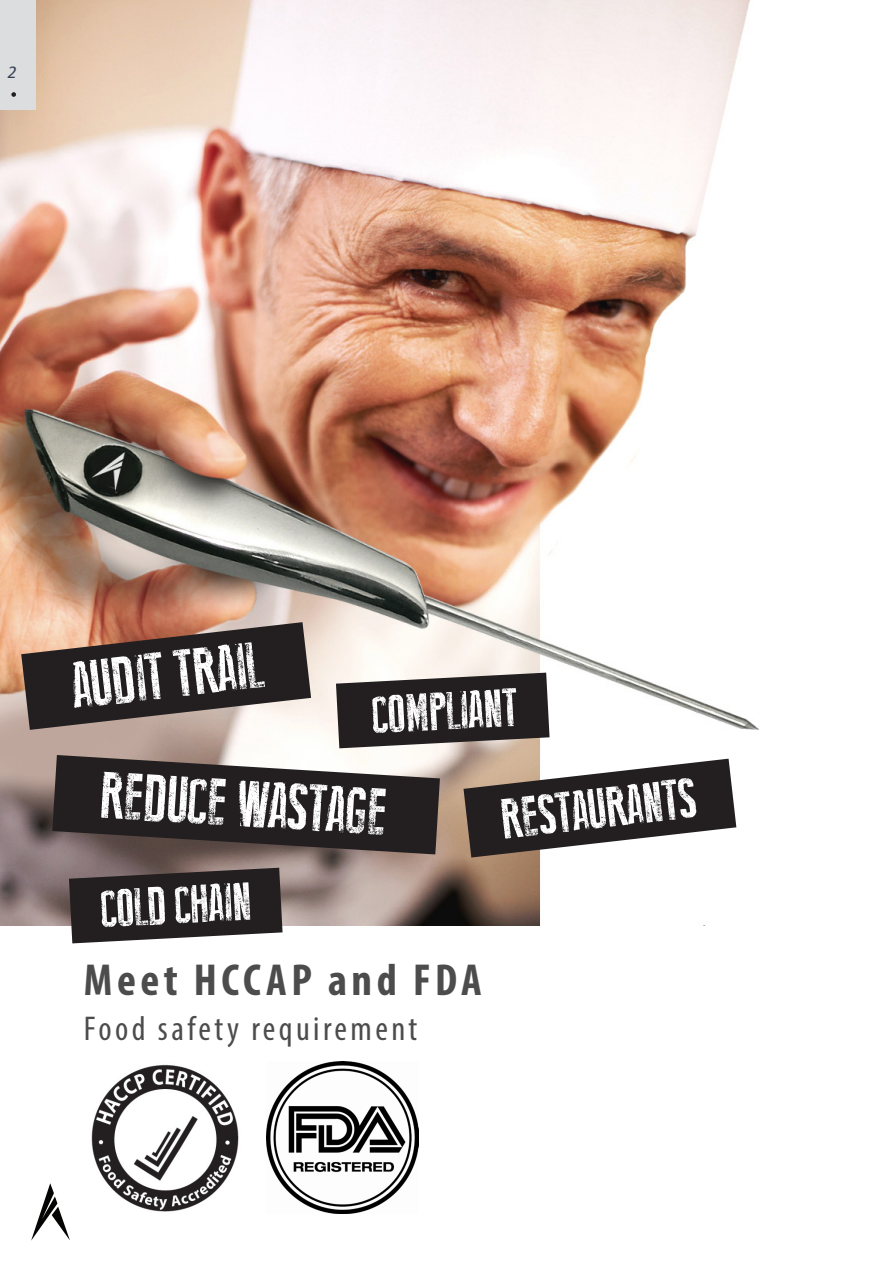
<style>
.page{position:relative;width:893px;height:1263px;background:#fff}
.page>*{position:absolute;margin:0;border:0;box-sizing:border-box;transform-origin:0 0}
.t1{font:64.5px "New Press Eroded";color:#fff}
.t2{font:55.5px "New Press Eroded";color:#fff}
.t3{font:52.5px "New Press Eroded";color:#fff}
.t4{font:700 condensed 45px "Myriad Pro";letter-spacing:.1em;color:#4c4c4c}
.t5{font:condensed 34.5px "Myriad Pro";letter-spacing:.1em;color:#4c4c4c}
.t6{font:italic 18px "Calibri";color:#374354}
</style>
<div class="page">
<svg style="left:31px;top:1183px;width:39px;height:58px"></svg>
<img style="left:0;top:0;width:759px;height:925px">
<img style="left:91px;top:1064px;width:148px;height:148px">
<img style="left:267px;top:1062px;width:151px;height:151px">
<svg style="left:21px;top:622px;width:290px;height:108px"></svg>
<svg style="left:463px;top:759px;width:273px;height:98px"></svg>
<svg style="left:52px;top:755px;width:388px;height:99px"></svg>
<svg style="left:336px;top:673px;width:214px;height:75px"></svg>
<svg style="left:69px;top:868px;width:214px;height:75px"></svg>
<div style="left:0;top:0;width:36px;height:109px;background:#dcdddf"></div>
<svg style="left:11px;top:92px;width:5px;height:5px"></svg>
<p class="t6" style="left:7px;top:59px;width:11px">2</p>
<p class="t1" style="left:69px;top:652px;width:193px;rotate:-6deg">AUDIT TRAIL</p>
<p class="t3" style="left:371px;top:688px;width:147px;rotate:-3deg">COMPLIANT</p>
<p class="t1" style="left:103px;top:761px;width:289px;rotate:4deg">REDUCE WASTAGE</p>
<p class="t3" style="left:100px;top:882px;width:152px;rotate:-3deg">COLD CHAIN</p>
<p class="t4" style="left:84px;top:951px;width:399px">Meet HCCAP and FDA</p>
<p class="t5" style="left:84px;top:1007px;width:335px">Food safety requirement</p>
<p class="t2" style="left:498px;top:790px;width:198px;rotate:-6deg">RESTAURANTS</p>
</div>
